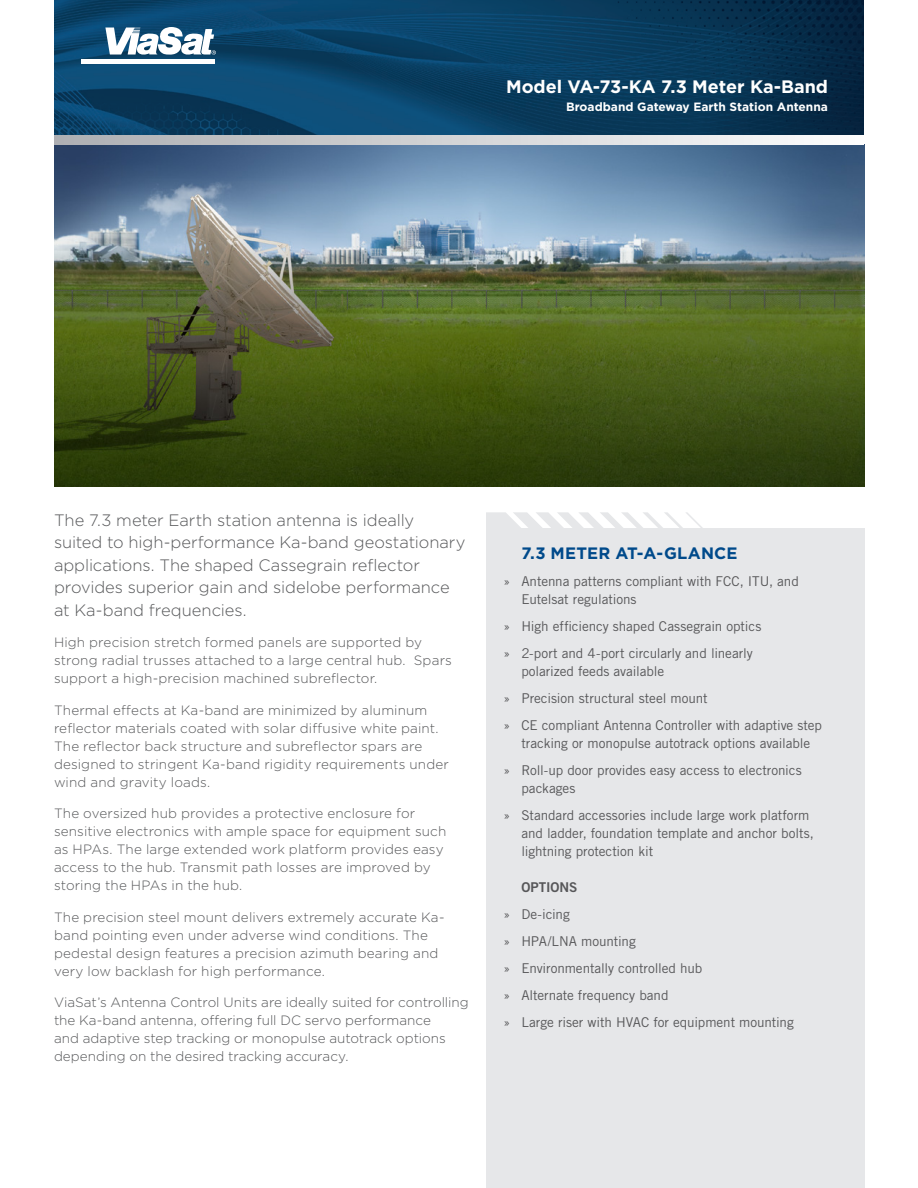
<style>
.page{position:relative;width:918px;height:1188px;background:#fff}
.page>*{position:absolute;margin:0;border:0;box-sizing:border-box;transform-origin:0 0}
.Header__Cover{font:700 18px "Gotham";color:#fff}
.Body_Copy{font:300 16.5px/22.5px "Gotham";letter-spacing:-.005em;color:#57585a}
.Call_Out__Header{font:700 16.5px "Gotham";letter-spacing:.01em;color:#004a8b}
.Body_Copy-2{font:300 13.5px/18px "Gotham";letter-spacing:.005em;color:#57585a}
.Call_Out__Text{font:13.5px/18px "Trade Gothic LT Std";letter-spacing:-.005em;color:#575759}
.Call_Out__Text-2{font:13.5px "Trade Gothic LT Std Bd 2";letter-spacing:-.005em;color:#575759}
.Header__Cover-2{font:700 12px "Gotham";color:#fff}
</style>
<div class="page">
<div style="left:486px;top:528px;width:379px;height:660px;background:#e6e7e9"></div>
<svg style="left:486px;top:512px;width:217px;height:16px"></svg>
<img style="left:54px;top:144px;width:811px;height:342px">
<img style="left:54px;top:0;width:810px;height:135px">
<hr style="left:81px;top:60px;width:134px;height:4px;background:#fff">
<svg style="left:105px;top:27px;width:111px;height:29px"></svg>
<svg style="left:54px;top:135px;width:725px;height:9px;background:#d0d1d3"></svg>
<p class="Header__Cover" style="left:506px;top:74px;width:323px">Model VA-73-KA 7.3 Meter Ka-Band</p>
<p class="Header__Cover-2" style="left:566px;top:99px;width:263px">Broadband Gateway Earth Station Antenna</p>
<p class="Body_Copy" style="left:54px;top:508px;width:413px">The 7.3 meter Earth station antenna is ideally suited to high-performance Ka-band geostationary applications. The shaped Cassegrain reflector provides superior gain and sidelobe performance at Ka-band frequencies.</p>
<p class="Body_Copy-2" style="left:54px;top:633px;width:399px">High precision stretch formed panels are supported by strong radial trusses attached to a large central hub. Spars support a high-precision machined subreflector.</p>
<p class="Body_Copy-2" style="left:54px;top:700px;width:396px">Thermal effects at Ka-band are minimized by aluminum reflector materials coated with solar diffusive white paint.<br>The reflector back structure and subreflector spars are designed to stringent Ka-band rigidity requirements under wind and gravity loads.</p>
<p class="Body_Copy-2" style="left:54px;top:804px;width:394px">The oversized hub provides a protective enclosure for sensitive electronics with ample space for equipment such as HPAs. The large extended work platform provides easy access to the hub. Transmit path losses are improved by storing the HPAs in the hub.</p>
<p class="Body_Copy-2" style="left:54px;top:907px;width:392px">The precision steel mount delivers extremely accurate Ka&shy;band pointing even under adverse wind conditions. The pedestal design features a precision azimuth bearing and very low backlash for high performance.</p>
<p class="Body_Copy-2" style="left:54px;top:993px;width:416px">ViaSat’s Antenna Control Units are ideally suited for controlling the Ka-band antenna, offering full DC servo performance<br>and adaptive step tracking or monopulse autotrack options depending on the desired tracking accuracy.</p>
<p class="Call_Out__Header" style="left:521px;top:542px;width:218px">7.3 METER AT-A-GLANCE</p>
<p class="Call_Out__Text" style="left:521px;top:572px;width:279px;text-indent:-18px">» Antenna patterns compliant with FCC, ITU, and<br>Eutelsat regulations</p>
<p class="Call_Out__Text" style="left:503px;top:617px;width:260px">» High efficiency shaped Cassegrain optics</p>
<p class="Call_Out__Text" style="left:521px;top:644px;width:233px;text-indent:-18px">» 2-port and 4-port circularly and linearly polarized feeds available</p>
<p class="Call_Out__Text" style="left:503px;top:689px;width:206px">» Precision structural steel mount</p>
<p class="Call_Out__Text" style="left:503px;top:716px;width:320px;text-align:center">» CE compliant Antenna Controller with adaptive step tracking or monopulse autotrack options available</p>
<p class="Call_Out__Text" style="left:521px;top:761px;width:282px;text-indent:-18px">» Roll-up door provides easy access to electronics packages</p>
<p class="Call_Out__Text" style="left:521px;top:806px;width:294px;text-indent:-18px">» Standard accessories include large work platform and ladder, foundation template and anchor bolts, lightning protection kit</p>
<p class="Call_Out__Text-2" style="left:521px;top:878px;width:57px">OPTIONS</p>
<p class="Call_Out__Text" style="left:503px;top:905px;width:68px">» De-icing</p>
<p class="Call_Out__Text" style="left:503px;top:932px;width:134px">» HPA/LNA mounting</p>
<p class="Call_Out__Text" style="left:503px;top:959px;width:200px">» Environmentally controlled hub</p>
<p class="Call_Out__Text" style="left:503px;top:986px;width:167px">» Alternate frequency band</p>
<p class="Call_Out__Text" style="left:503px;top:1013px;width:292px">» Large riser with HVAC for equipment mounting</p>
</div>
